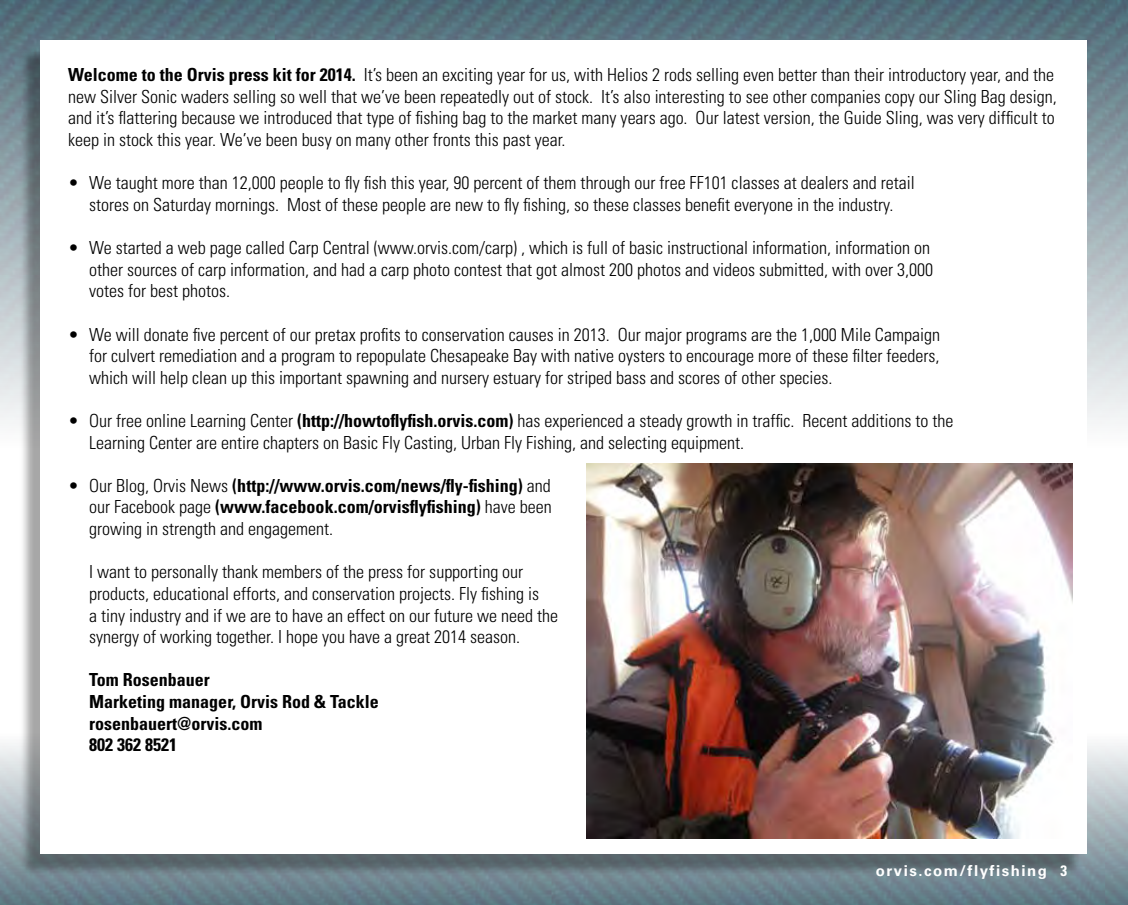
<style>
.page{position:relative;width:1128px;height:905px;background:#fff}
.page>*{position:absolute;margin:0;border:0;box-sizing:border-box;transform-origin:0 0}
.t1{font:300 condensed 18px/21.6px "Univers LT Std";color:#000}
.t2{font:700 condensed 18px/21.6px "Univers LT Pro";color:#000}
.t3{font:700 15px "Univers LT Pro 65";letter-spacing:.1em;color:#fff}
.s1{font-family:"Univers LT Pro";font-weight:700}
.s2{font-family:"Univers LT Pro";font-stretch:condensed}
</style>
<div class="page">
<img style="left:0;top:743px;width:1127px;height:161px">
<img style="left:0;top:0;width:1127px;height:424px">
<div style="left:19px;top:47px;width:1062px;height:829px;background:#000;opacity:.35"></div>
<div style="left:40px;top:40px;width:1047px;height:813px;background:#fff"></div>
<img style="left:586px;top:463px;width:486px;height:375px">
<p class="t1" style="left:68px;top:64px;width:989px"><span class="s1">Welcome to the Orvis press kit for 2014.</span> It’s been an exciting year for us, with Helios 2 rods selling even better than their introductory year, and the new Silver Sonic waders selling so well that we’ve been repeatedly out of stock. It’s also interesting to see other companies copy our Sling Bag design, and it’s flattering because we introduced that type of fishing bag to the market many years ago. Our latest version, the Guide Sling, was very difficult to keep in stock this year. We’ve been busy on many other fronts this past year.</p>
<p class="t1" style="left:68px;top:172px;width:847px;text-align:center">• We taught more than 12,000 people to fly fish this year, 90 percent of them through our free FF101 classes at dealers and retail stores on Saturday mornings. Most of these people are new to fly fishing, so these classes benefit everyone in the industry.</p>
<p class="t1" style="left:89px;top:237px;width:845px;text-indent:-21px">• We started a web page called Carp Central (www.orvis.com/carp) , which is full of basic instructional information, information on other sources of carp information, and had a carp photo contest that got almost 200 photos and videos submitted, with over 3,000 votes for best photos.</p>
<p class="t1" style="left:89px;top:323px;width:852px;text-align:justify;text-indent:-21px">• We will donate five percent of our pretax profits to conservation causes in 2013. Our major programs are the 1,000 Mile Campaign for culvert remediation and a program to repopulate Chesapeake Bay with native oysters to encourage more of these filter feeders, which will help clean up this important spawning and nursery estuary for striped bass and scores of other species.</p>
<p class="t1" style="left:89px;top:410px;width:865px;text-indent:-21px">• Our free online Learning Center <span class="s1">(http://howtoflyfish.orvis.com)</span> has experienced a steady growth in traffic. Recent additions to the<br>Learning Center are entire chapters on Basic Fly Casting, Urban Fly Fishing, and selecting equipment.</p>
<p class="t1" style="left:89px;top:474px;width:464px;text-align:justify;text-indent:-21px">• Our Blog, Orvis News <span class="s1">(http://www.orvis.com/news/fly-fishing)</span> and our Facebook page <span class="s1">(www.facebook.com/orvisflyfishing)</span> have been growing in strength and engagement.</p>
<p class="t1" style="left:89px;top:561px;width:470px">I want to personally thank members of the press for supporting our products, educational efforts, and conservation projects. Fly fishing is<br>a tiny industry and if we are to have an effect on our future we need the synergy of working together. I hope you have a great 2014 season.</p>
<p class="t2" style="left:89px;top:669px;width:291px">Tom Rosenbauer<br>Marketing manager, Orvis Rod &amp; Tackle rosenbauert@orvis.com<br>802 362 8521</p>
<p class="t3" style="left:875px;top:861px;width:193px">orvis.com/flyfishing <span class="s2">3</span></p>
</div>
